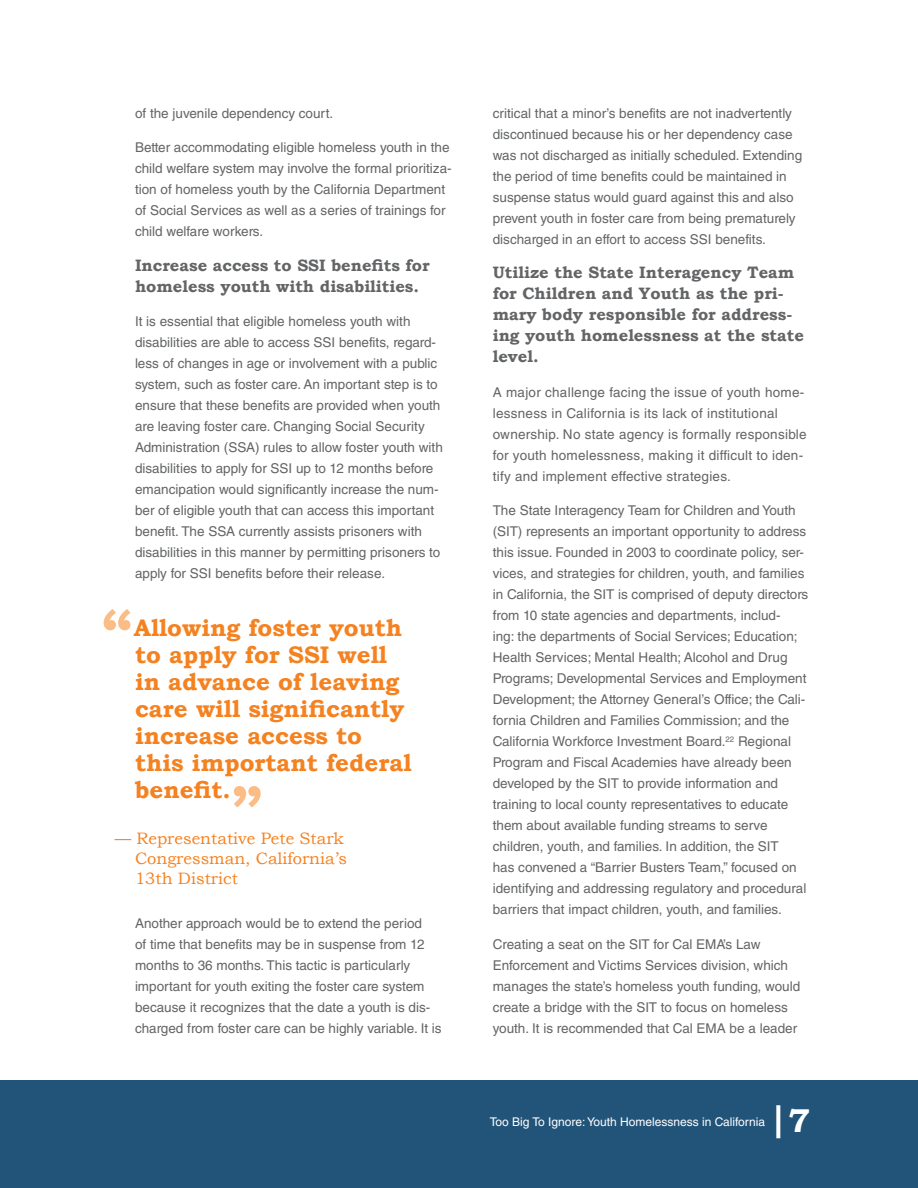
<style>
.page{position:relative;width:918px;height:1188px;background:#fff}
.page>*{position:absolute;margin:0;border:0;box-sizing:border-box;transform-origin:0 0}
.t1{font:700 60px "Bookman Old Style";color:#fcbc86}
.t2{font:700 33px "American Typewriter";color:#fff}
.t3{font:700 24px/27px "Bookman Old Style";color:#f58220}
.t4{font:700 16.5px/21px "Bookman Old Style";color:#636466}
.t5{font:16.5px/19.8px "Bookman Old Style";color:#f58220}
.t6{font:13.5px/21px "Helvetica LT Std";color:#636466}
.t7{font:13.5px/21px "Helvetica LT Std";letter-spacing:.02em;color:#636466}
.t8{font:12px "Helvetica LT Std";color:#fff}
.s1{font-family:"Bookman Old Style"}
</style>
<div class="page">
<div style="left:0;top:1080px;width:918px;height:108px;background:#225479"></div>
<p class="t6" style="left:135px;top:102px;width:200px">of the juvenile dependency court.</p>
<p class="t6" style="left:135px;top:137px;width:318px">Better accommodating eligible homeless youth in the child welfare system may involve the formal prioritiza&shy;tion of homeless youth by the California Department of Social Services as well as a series of trainings for child welfare workers.</p>
<p class="t4" style="left:135px;top:254px;width:296px">Increase access to SSI benefits for homeless youth with disabilities.</p>
<p class="t6" style="left:135px;top:311px;width:309px">It is essential that eligible homeless youth with disabilities are able to access SSI benefits, regard&shy;less of changes in age or involvement with a public system, such as foster care. An important step is to ensure that these benefits are provided when youth are leaving foster care. Changing Social Security Administration (SSA) rules to allow foster youth with disabilities to apply for SSI up to 12 months before emancipation would significantly increase the num&shy;ber of eligible youth that can access this important benefit. The SSA currently assists prisoners with disabilities in this manner by permitting prisoners to apply for SSI benefits before their release.</p>
<h1 class="t1" style="left:101px;top:588px;width:34px">“</h1>
<h3 class="t3" style="left:134px;top:614px;width:279px">Allowing foster youth to apply for SSI well in advance of leaving care will significantly increase access to this important federal benefit.</h3>
<p class="t5" style="left:115px;top:829px;width:231px">— Representative Pete Stark</p>
<h1 class="t1" style="left:231px;top:765px;width:34px">”</h1>
<p class="t5" style="left:135px;top:849px;width:213px">Congressman, California’s<br>13th District</p>
<p class="t6" style="left:135px;top:913px;width:308px">Another approach would be to extend the period<br>of time that benefits may be in suspense from 12 months to 36 months. This tactic is particularly important for youth exiting the foster care system because it recognizes that the date a youth is dis&shy;charged from foster care can be highly variable. It is</p>
<p class="t6" style="left:493px;top:103px;width:311px">critical that a minor’s benefits are not inadvertently discontinued because his or her dependency case was not discharged as initially scheduled. Extending the period of time benefits could be maintained in suspense status would guard against this and also prevent youth in foster care from being prematurely discharged in an effort to access SSI benefits.</p>
<p class="t4" style="left:493px;top:262px;width:313px">Utilize the State Interagency Team for Children and Youth as the pri&shy;mary body responsible for address&shy;ing youth homelessness at the state level.</p>
<p class="t7" style="left:493px;top:381px;width:315px">A major challenge facing the issue of youth home&shy;lessness in California is its lack of institutional ownership. No state agency is formally responsible for youth homelessness, making it difficult to iden&shy;tify and implement effective strategies.</p>
<p class="t6" style="left:493px;top:500px;width:317px">The State Interagency Team for Children and Youth (SIT) represents an important opportunity to address this issue. Founded in 2003 to coordinate policy, ser&shy;vices, and strategies for children, youth, and families in California, the SIT is comprised of deputy directors from 10 state agencies and departments, includ-<br>ing: the departments of Social Services; Education; Health Services; Mental Health; Alcohol and Drug Programs; Developmental Services and Employment Development; the Attorney General’s Office; the Cali&shy;fornia Children and Families Commission; and the California Workforce Investment Board.<sup>22</sup> Regional Program and Fiscal Academies have already been developed by the SIT to provide information and training to local county representatives to educate them about available funding streams to serve children, youth, and families. In addition, the SIT<br>has convened a “Barrier Busters Team,” focused on identifying and addressing regulatory and procedural barriers that impact children, youth, and families.</p>
<p class="t6" style="left:493px;top:933px;width:309px">Creating a seat on the SIT for Cal EMA’s Law Enforcement and Victims Services division, which manages the state’s homeless youth funding, would create a bridge with the SIT to focus on homeless youth. It is recommended that Cal EMA be a leader</p>
<p class="t8" style="left:490px;top:1115px;width:277px">Too Big To Ignore: Youth Homelessness in California</p>
<h2 class="t2" style="left:768px;top:1100px;width:43px">|<span class="s1">7</span></h2>
</div>
